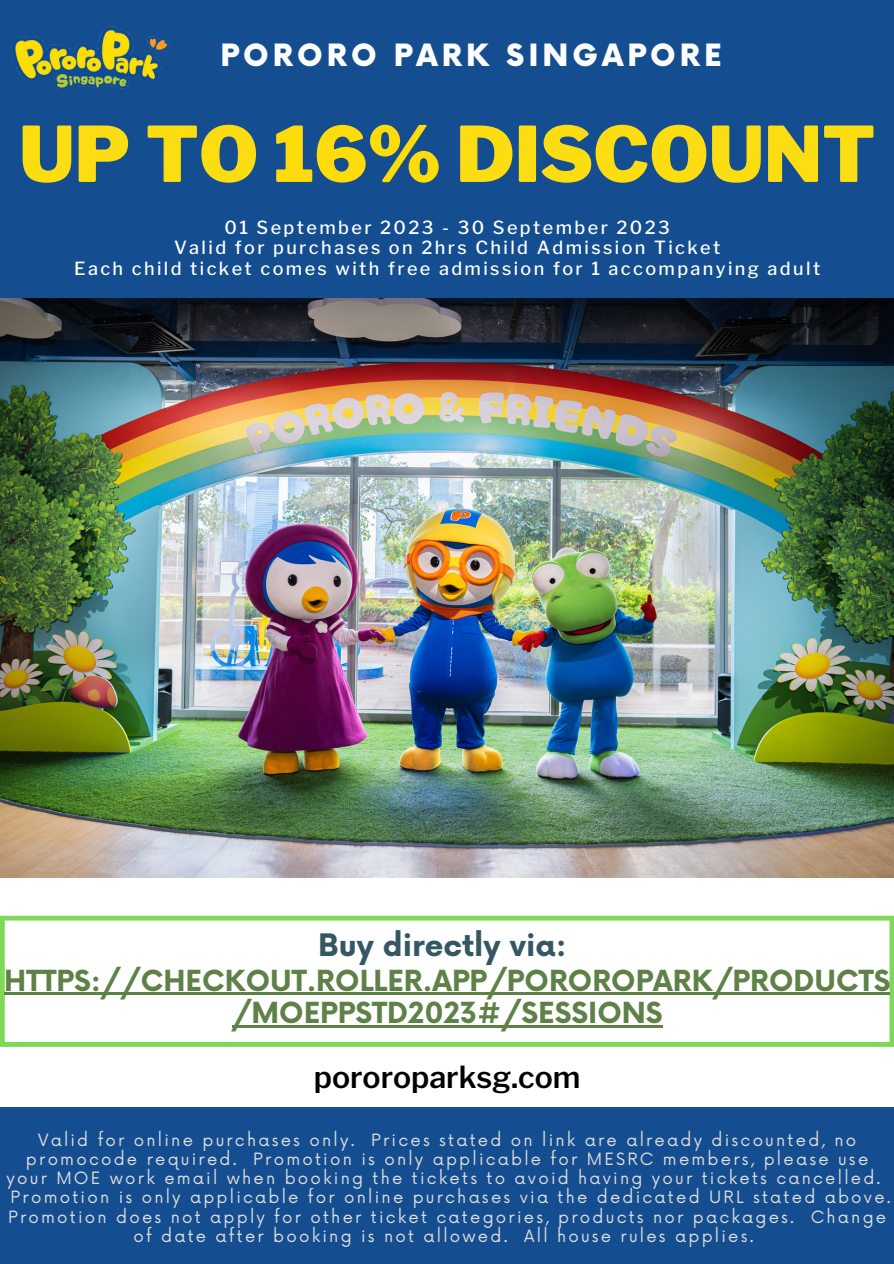
<style>
.page{position:relative;width:894px;height:1264px;background:#fff}
.page>*{position:absolute;margin:0;border:0;box-sizing:border-box;transform-origin:0 0}
.t1{font:900 76.05px "Libre Franklin";color:#fcdd11}
.t2{font:600 30.15px "Libre Franklin";color:#000}
.t3{font:700 30.15px "Now";color:#355764}
.t4{font:900 29.85px "Now";letter-spacing:.135em;color:#fdfefe}
.t5{font:700 28.2px/32.7px "Now";color:#5d8147;text-align:center}
.t6{font:500 18px "Libre Franklin";letter-spacing:.135em;color:#fff}
.t7{font:16.5px "Now";letter-spacing:.135em;color:#dedede}
.s1{color:#fddc0a}
</style>
<div class="page">
<img style="left:0;top:298px;width:893px;height:579px">
<div style="left:0;top:0;width:893px;height:298px;background:#144e90"></div>
<div style="left:0;top:1107px;width:893px;height:156px;background:#144e90"></div>
<img style="left:11px;top:26px;width:159px;height:64px">
<svg style="left:0;top:915px;width:893px;height:131px"></svg>
<hr style="left:4px;top:992px;width:885px;height:3px;background:#5d8147">
<hr style="left:232px;top:1025px;width:430px;height:2px;background:#5d8147">
<p class="t4" style="left:220px;top:39px;width:502px">PORORO PARK SINGAPORE</p>
<p class="t1" style="left:19px;top:108px;width:857px">UP TO <span class="s1">16%</span> DISCOUNT</p>
<p class="t6" style="left:224px;top:217px;width:447px">01 September 2023 - 30 September 2023</p>
<p class="t6" style="left:174px;top:237px;width:547px">Valid for purchases on 2hrs Child Admission Ticket</p>
<p class="t6" style="left:74px;top:257px;width:747px">Each child ticket comes with free admission for 1 accompanying adult</p>
<p class="t3" style="left:318px;top:929px;width:250px">Buy directly via:</p>
<p class="t5" style="left:4px;top:965px;width:887px">HTTPS://CHECKOUT.ROLLER.APP/POROROPARK/PRODUCTS /MOEPPSTD2023#/SESSIONS</p>
<p class="t2" style="left:314px;top:1058px;width:268px">pororoparksg.com</p>
<p class="t7" style="left:38px;top:1130px;width:819px">Valid for online purchases only. Prices stated on link are already discounted, no</p>
<p class="t7" style="left:26px;top:1149px;width:843px">promocode required. Promotion is only applicable for MESRC members, please use</p>
<p class="t7" style="left:7px;top:1169px;width:875px">your MOE work email when booking the tickets to avoid having your tickets cancelled.</p>
<p class="t7" style="left:11px;top:1188px;width:881px">Promotion is only applicable for online purchases via the dedicated URL stated above.</p>
<p class="t7" style="left:8px;top:1207px;width:879px">Promotion does not apply for other ticket categories, products nor packages. Change</p>
<p class="t7" style="left:133px;top:1226px;width:621px">of date after booking is not allowed. All house rules applies.</p>
</div>
